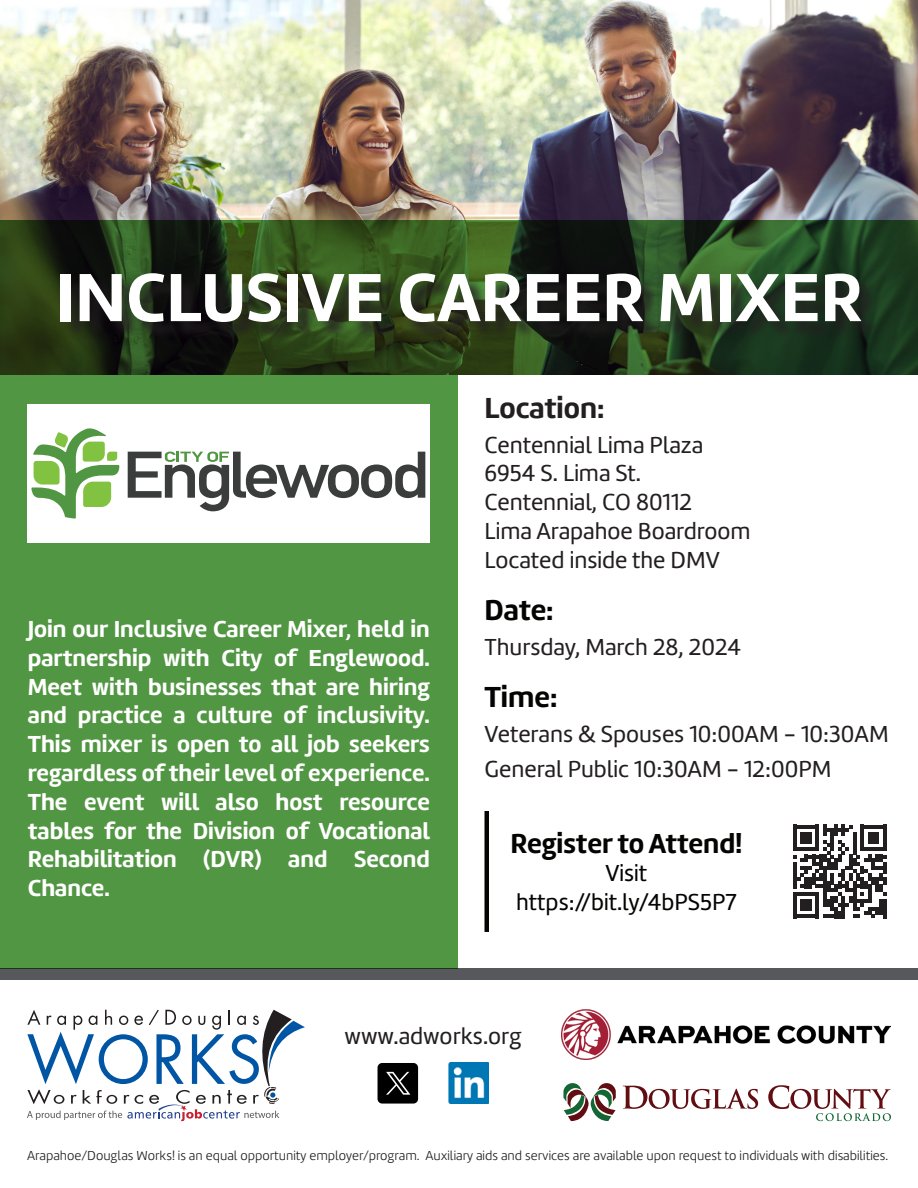
<style>
.page{position:relative;width:918px;height:1188px;background:#fff}
.page>*{position:absolute;margin:0;border:0;box-sizing:border-box;transform-origin:0 0}
.Title_01_Left{font:700 70.5px "Marine";color:#fff}
.Title_02_Left{font:700 30px "Marine";letter-spacing:-.005em;color:#040503}
.Title_02_Left-2{font:700 30px "Marine";color:#231f20}
.Title_02_Left-3{font:700 28.5px "Marine";color:#040503}
.Title_04_Center{font:700 24px/28.8px "Marine";color:#fff;text-align:justify}
.Title_04_Center-2{font:24px "Marine";color:#231f20}
.Title_04_Center-3{font:24px "Marine";color:#040503}
.t1{font:300 13.5px "Marine";color:#231f20}
</style>
<div class="page">
<div style="left:0;top:71px;width:458px;height:898px;background:#519642"></div>
<img style="left:0;top:0;width:918px;height:220px">
<div style="left:484px;top:811px;width:5px;height:121px;background:#040503"></div>
<svg style="left:793px;top:825px;width:94px;height:93px"></svg>
<svg style="left:27px;top:1010px;width:278px;height:111px"></svg>
<svg style="left:623px;top:1086px;width:135px;height:23px"></svg>
<svg style="left:563px;top:1083px;width:53px;height:38px"></svg>
<svg style="left:768px;top:1085px;width:123px;height:36px"></svg>
<img style="left:561px;top:1010px;width:330px;height:50px">
<div style="left:378px;top:1063px;width:40px;height:41px;background:#000;border-radius:5px"></div>
<svg style="left:386px;top:1072px;width:24px;height:23px"></svg>
<img style="left:448px;top:1063px;width:41px;height:41px">
<svg style="left:0;top:220px;width:918px;height:155px"></svg>
<div style="left:0;top:969px;width:918px;height:11px;background:#57585b"></div>
<div style="left:63px;top:276px;width:816px;height:65px;background:#231f20;opacity:.75"></div>
<div style="left:27px;top:404px;width:403px;height:139px;background:#fff"></div>
<svg style="left:32px;top:428px;width:88px;height:91px"></svg>
<svg style="left:128px;top:452px;width:297px;height:59px"></svg>
<p class="Title_01_Left" style="left:56px;top:251px;width:808px">INCLUSIVE CAREER MIXER</p>
<p class="Title_04_Center" style="left:28px;top:614px;width:404px">Join our Inclusive Career Mixer, held in partnership with City of Englewood.<br>Meet with businesses that are hiring and practice a culture of inclusivity.<br>This mixer is open to all job seekers regardless of their level of experience.<br>The event will also host resource tables for the Division of Vocational Rehabilitation (DVR) and Second Chance.</p>
<p class="Title_02_Left-2" style="left:484px;top:388px;width:121px">Location:</p>
<p class="Title_04_Center-2" style="left:484px;top:430px;width:220px">Centennial Lima Plaza</p>
<p class="Title_04_Center-2" style="left:484px;top:458px;width:158px">6954 S. Lima St.</p>
<p class="Title_04_Center-2" style="left:484px;top:487px;width:209px">Centennial, CO 80112</p>
<p class="Title_04_Center-2" style="left:484px;top:516px;width:268px">Lima Arapahoe Boardroom</p>
<p class="Title_04_Center-2" style="left:484px;top:545px;width:237px">Located inside the DMV</p>
<p class="Title_02_Left" style="left:484px;top:590px;width:71px">Date:</p>
<p class="Title_04_Center-2" style="left:484px;top:632px;width:258px">Thursday, March 28, 2024</p>
<p class="Title_02_Left" style="left:484px;top:678px;width:74px">Time:</p>
<p class="Title_04_Center-2" style="left:484px;top:719px;width:406px">Veterans &amp; Spouses 10:00AM - 10:30AM</p>
<p class="Title_04_Center-2" style="left:484px;top:754px;width:348px">General Public 10:30AM - 12:00PM</p>
<p class="Title_02_Left-3" style="left:511px;top:824px;width:233px">Register to Attend!</p>
<p class="Title_04_Center-3" style="left:606px;top:858px;width:43px">Visit</p>
<p class="Title_04_Center-3" style="left:516px;top:887px;width:222px">https://bit.ly/4bPS5P7</p>
<p class="Title_04_Center-2" style="left:345px;top:1021px;width:179px">www.adworks.org</p>
<p class="t1" style="left:27px;top:1147px;width:863px">Arapahoe/Douglas Works! is an equal opportunity employer/program. Auxiliary aids and services are available upon request to individuals with disabilities.</p>
</div>
